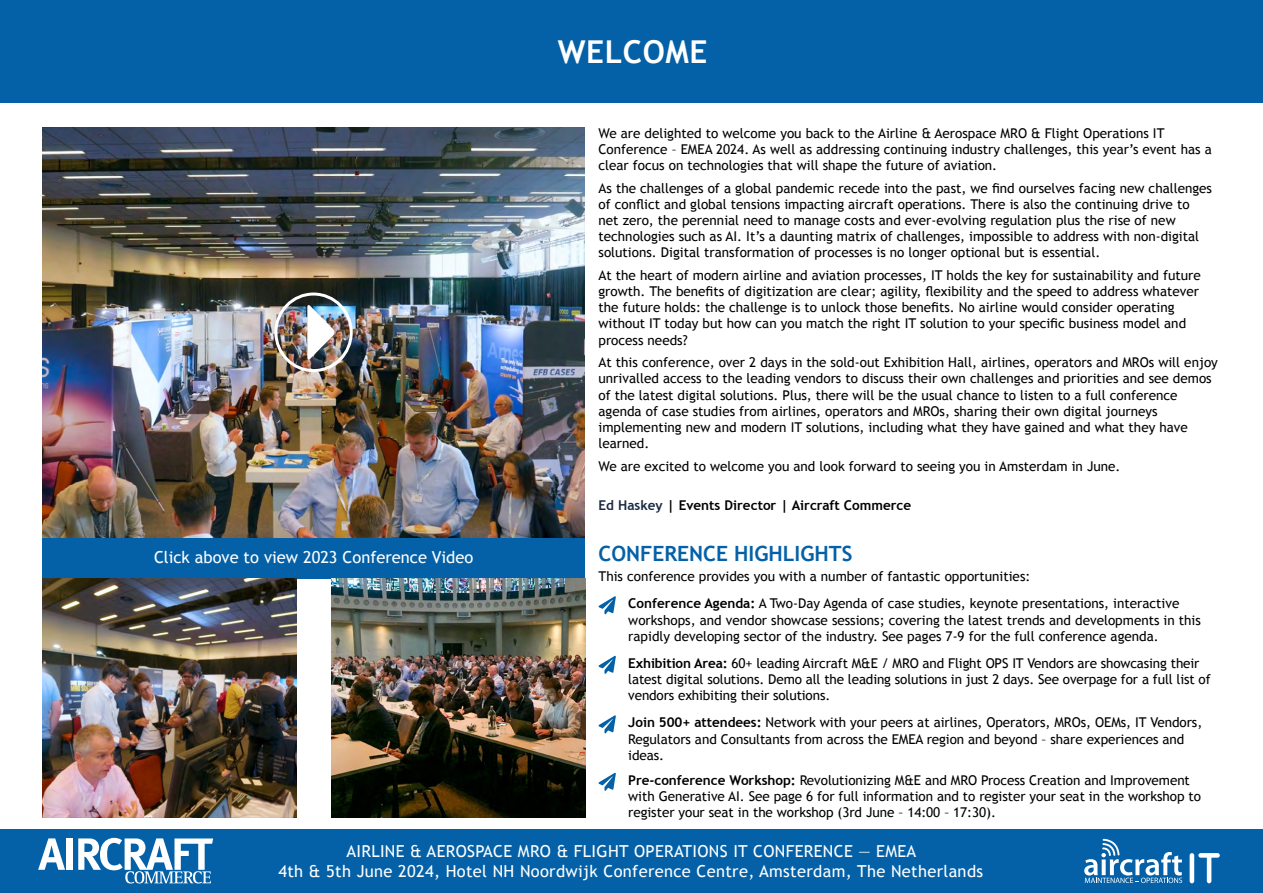
<style>
.page{position:relative;width:1263px;height:893px;background:#fff}
.page>*{position:absolute;margin:0;border:0;box-sizing:border-box;transform-origin:0 0}
.t1{font:700 31.5px "Trebuchet MS";letter-spacing:.02em;color:#fff}
.t2{font:700 21px "Trebuchet MS";color:#0461a8}
.t3{font:16.5px/19.8px "Trebuchet MS";letter-spacing:.02em;color:#fff;text-align:center}
.t4{font:16.5px "Trebuchet MS";color:#fff}
.t5{font:13.5px/16.2px "Trebuchet MS";color:#000}
.t6{font:700 13.5px "Trebuchet MS";color:#000}
.s1{color:#1b2847}
.s2{font-weight:700}
</style>
<div class="page">
<div style="left:43px;top:536px;width:542px;height:42px;background:#0461a8"></div>
<div style="left:0;top:829px;width:1263px;height:64px;background:#0461a8"></div>
<div style="left:0;top:0;width:1263px;height:102px;background:#0461a8"></div>
<svg style="left:38px;top:838px;width:27px;height:32px"></svg>
<div style="left:67px;top:838px;width:6px;height:32px;background:#fff"></div>
<svg style="left:78px;top:838px;width:135px;height:45px"></svg>
<div style="left:1189px;top:853px;width:5px;height:30px;background:#fff;border-radius:2px"></div>
<svg style="left:1198px;top:853px;width:22px;height:30px"></svg>
<svg style="left:1084px;top:839px;width:98px;height:44px"></svg>
<svg style="left:598px;top:596px;width:18px;height:19px"></svg>
<svg style="left:598px;top:655px;width:18px;height:19px"></svg>
<svg style="left:598px;top:715px;width:18px;height:19px"></svg>
<svg style="left:598px;top:772px;width:18px;height:19px"></svg>
<img style="left:43px;top:128px;width:542px;height:409px">
<img style="left:43px;top:578px;width:253px;height:239px">
<img style="left:332px;top:578px;width:254px;height:239px">
<svg style="left:307px;top:304px;width:28px;height:56px"></svg>
<div style="left:274px;top:293px;width:79px;height:79px;border:3px solid #fff;border-radius:50%"></div>
<p class="t4" style="left:154px;top:548px;width:321px">Click above to view 2023 Conference Video</p>
<h1 class="t1" style="left:558px;top:32px;width:151px">WELCOME</h1>
<p class="t5" style="left:598px;top:125px;width:615px">We are delighted to welcome you back to the Airline &amp; Aerospace MRO &amp; Flight Operations IT<br>Conference – EMEA 2024. As well as addressing continuing industry challenges, this year’s event has a clear focus on technologies that will shape the future of aviation.</p>
<p class="t5" style="left:598px;top:180px;width:615px">As the challenges of a global pandemic recede into the past, we find ourselves facing new challenges of conflict and global tensions impacting aircraft operations. There is also the continuing drive to net zero, the perennial need to manage costs and ever-evolving regulation plus the rise of new technologies such as AI. It’s a daunting matrix of challenges, impossible to address with non-digital solutions. Digital transformation of processes is no longer optional but is essential.</p>
<p class="t5" style="left:598px;top:267px;width:604px">At the heart of modern airline and aviation processes, IT holds the key for sustainability and future growth. The benefits of digitization are clear; agility, flexibility and the speed to address whatever the future holds: the challenge is to unlock those benefits. No airline would consider operating without IT today but how can you match the right IT solution to your specific business model and process needs?</p>
<p class="t5" style="left:598px;top:355px;width:621px">At this conference, over 2 days in the sold-out Exhibition Hall, airlines, operators and MROs will enjoy unrivalled access to the leading vendors to discuss their own challenges and priorities and see demos of the latest digital solutions. Plus, there will be the usual chance to listen to a full conference agenda of case studies from airlines, operators and MROs, sharing their own digital journeys implementing new and modern IT solutions, including what they have gained and what they have learned.</p>
<p class="t5" style="left:598px;top:458px;width:523px">We are excited to welcome you and look forward to seeing you in Amsterdam in June.</p>
<p class="t6" style="left:598px;top:496px;width:314px"><span class="s1">Ed Haskey</span> | Events Director | Aircraft Commerce</p>
<h2 class="t2" style="left:598px;top:540px;width:255px">CONFERENCE HIGHLIGHTS</h2>
<p class="t5" style="left:628px;top:563px;width:553px;line-height:27.2px;text-indent:-30px">This conference provides you with a number of fantastic opportunities:<br><span class="s2">Conference Agenda:</span> A Two-Day Agenda of case studies, keynote presentations, interactive</p>
<p class="t5" style="left:628px;top:612px;width:574px">workshops, and vendor showcase sessions; covering the latest trends and developments in this rapidly developing sector of the industry. See pages 7-9 for the full conference agenda.</p>
<p class="t5" style="left:628px;top:655px;width:584px"><span class="s2">Exhibition Area:</span> 60+ leading Aircraft M&amp;E / MRO and Flight OPS IT Vendors are showcasing their latest digital solutions. Demo all the leading solutions in just 2 days. See overpage for a full list of vendors exhibiting their solutions.</p>
<p class="t5" style="left:628px;top:715px;width:575px"><span class="s2">Join 500+ attendees:</span> Network with your peers at airlines, Operators, MROs, OEMs, IT Vendors,<br>Regulators and Consultants from across the EMEA region and beyond – share experiences and ideas.</p>
<p class="t5" style="left:628px;top:772px;width:574px"><span class="s2">Pre-conference Workshop:</span> Revolutionizing M&amp;E and MRO Process Creation and Improvement with Generative AI. See page 6 for full information and to register your seat in the workshop to register your seat in the workshop (3rd June – 14:00 – 17:30).</p>
<p class="t3" style="left:278px;top:841px;width:706px">AIRLINE &amp; AEROSPACE MRO &amp; FLIGHT OPERATIONS IT CONFERENCE — EMEA<br>4th &amp; 5th June 2024, Hotel NH Noordwijk Conference Centre, Amsterdam, The Netherlands</p>
</div>
